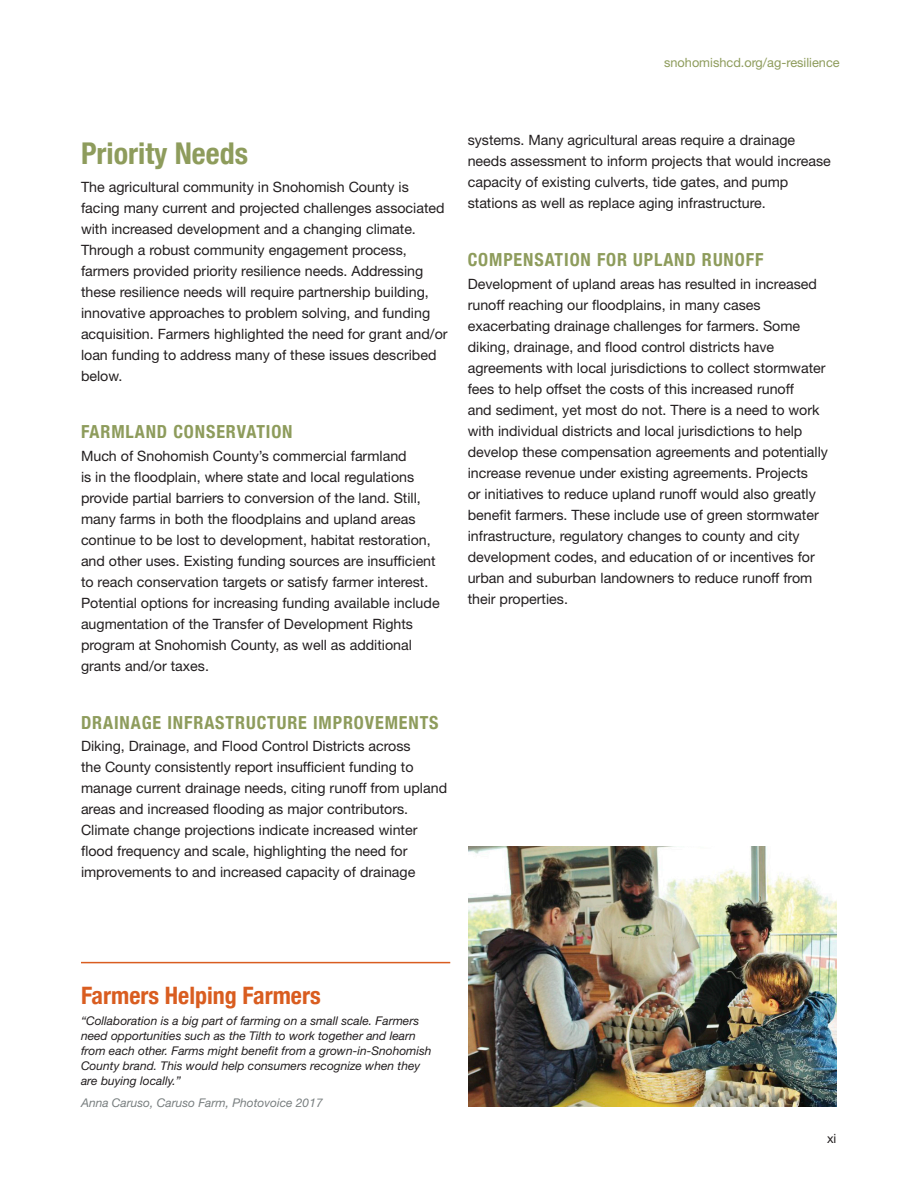
<style>
.page{position:relative;width:918px;height:1188px;background:#fff}
.page>*{position:absolute;margin:0;border:0;box-sizing:border-box;transform-origin:0 0}
.t1{font:700 condensed 30px "Helvetica Neue LT";color:#8e9c5c}
.Photo_Caption_Header{font:700 condensed 24px "Helvetica Neue LT";color:#d95d20}
.t2{font:700 condensed 18px "Helvetica Neue LT";letter-spacing:.05em;color:#8e9c5c}
.Body_Text{font:14.25px/21px "Helvetica Neue LT Std";color:#231f20}
.t3{font:12.75px "Helvetica Neue LT Std";color:#8e9c5c}
.t4{font:12.75px "Helvetica Neue LT Std";color:#231f20}
.Photo_Caption{font:italic 12px/15px "Helvetica Neue LT Std";color:#231f20}
.Photo_Caption_Author{font:italic 12px "Helvetica Neue LT Std";color:#797f80}
</style>
<div class="page">
<img style="left:468px;top:846px;width:369px;height:261px">
<hr style="left:81px;top:962px;width:369px;height:1px;background:#d95d20">
<p class="t3" style="left:664px;top:55px;width:177px">snohomishcd.org/ag-resilience</p>
<h1 class="t1" style="left:81px;top:135px;width:169px">Priority Needs</h1>
<p class="Body_Text" style="left:81px;top:176px;width:368px">The agricultural community in Snohomish County is facing many current and projected challenges associated with increased development and a changing climate.<br>Through a robust community engagement process, farmers provided priority resilience needs. Addressing these resilience needs will require partnership building, innovative approaches to problem solving, and funding acquisition. Farmers highlighted the need for grant and/or loan funding to address many of these issues described below.</p>
<h2 class="t2" style="left:81px;top:421px;width:213px">FARMLAND CONSERVATION</h2>
<p class="Body_Text" style="left:81px;top:445px;width:360px">Much of Snohomish County’s commercial farmland<br>is in the floodplain, where state and local regulations provide partial barriers to conversion of the land. Still, many farms in both the floodplains and upland areas continue to be lost to development, habitat restoration, and other uses. Existing funding sources are insufficient to reach conservation targets or satisfy farmer interest.<br>Potential options for increasing funding available include augmentation of the Transfer of Development Rights program at Snohomish County, as well as additional grants and/or taxes.</p>
<h2 class="t2" style="left:81px;top:711px;width:359px">DRAINAGE INFRASTRUCTURE IMPROVEMENTS</h2>
<p class="Body_Text" style="left:81px;top:736px;width:368px">Diking, Drainage, and Flood Control Districts across<br>the County consistently report insufficient funding to manage current drainage needs, citing runoff from upland areas and increased flooding as major contributors.<br>Climate change projections indicate increased winter flood frequency and scale, highlighting the need for improvements to and increased capacity of drainage</p>
<p class="Body_Text" style="left:468px;top:129px;width:365px">systems. Many agricultural areas require a drainage needs assessment to inform projects that would increase capacity of existing culverts, tide gates, and pump stations as well as replace aging infrastructure.</p>
<h2 class="t2" style="left:468px;top:249px;width:297px">COMPENSATION FOR UPLAND RUNOFF</h2>
<p class="Body_Text" style="left:468px;top:273px;width:362px">Development of upland areas has resulted in increased runoff reaching our floodplains, in many cases exacerbating drainage challenges for farmers. Some diking, drainage, and flood control districts have agreements with local jurisdictions to collect stormwater fees to help offset the costs of this increased runoff<br>and sediment, yet most do not. There is a need to work with individual districts and local jurisdictions to help develop these compensation agreements and potentially increase revenue under existing agreements. Projects<br>or initiatives to reduce upland runoff would also greatly benefit farmers. These include use of green stormwater infrastructure, regulatory changes to county and city development codes, and education of or incentives for urban and suburban landowners to reduce runoff from their properties.</p>
<p class="Photo_Caption_Header" style="left:81px;top:980px;width:241px">Farmers Helping Farmers</p>
<p class="Photo_Caption" style="left:81px;top:1013px;width:352px">“Collaboration is a big part of farming on a small scale. Farmers need opportunities such as the Tilth to work together and learn from each other. Farms might benefit from a grown-in-Snohomish County brand. This would help consumers recognize when they are buying locally.”</p>
<p class="Photo_Caption_Author" style="left:81px;top:1096px;width:243px">Anna Caruso, Caruso Farm, Photovoice 2017</p>
<p class="t4" style="left:827px;top:1130px;width:11px">xi</p>
</div>
